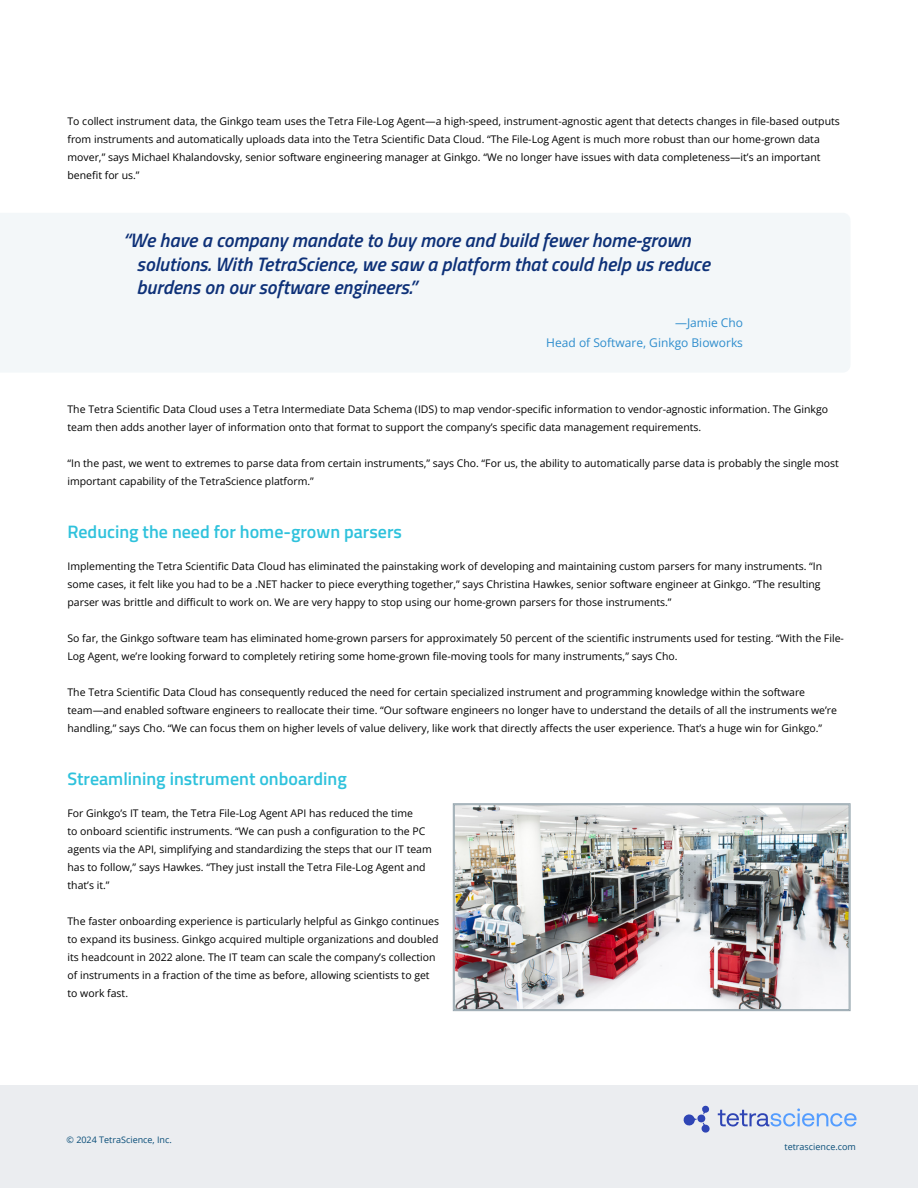
<style>
.page{position:relative;width:918px;height:1188px;background:#fff}
.page>*{position:absolute;margin:0;border:0;box-sizing:border-box;transform-origin:0 0}
.t1{font:italic 600 19.5px/23.4px "Titillium Web";color:#0e3178}
.t2{font:600 18px "Titillium Web";color:#2fc2dc}
.t3{font:12px/19.5px "Open Sans";color:#2e8dcd;text-align:right}
.t4{font:10.5px/18px "Open Sans";color:#000}
.t5{font:9px "Open Sans";color:#0e3178}
.t6{font:9px "Open Sans";color:#084d78}
</style>
<div class="page">
<div style="left:0;top:213px;width:850px;height:159px;background:#f3f7f9"></div>
<img style="left:453px;top:803px;width:398px;height:208px">
<div style="left:454px;top:805px;width:395px;height:205px;border:1px solid #96a6ae"></div>
<div style="left:0;top:1085px;width:918px;height:103px;background:#ebedf0"></div>
<svg style="left:718px;top:1108px;width:139px;height:19px"></svg>
<svg style="left:683px;top:1105px;width:27px;height:28px"></svg>
<p class="t4" style="left:68px;top:112px;width:774px">To collect instrument data, the Ginkgo team uses the Tetra File-Log Agent—a high-speed, instrument-agnostic agent that detects changes in file-based outputs from instruments and automatically uploads data into the Tetra Scientific Data Cloud. “The File-Log Agent is much more robust than our home-grown data mover,” says Michael Khalandovsky, senior software engineering manager at Ginkgo. “We no longer have issues with data completeness—it’s an important benefit for us.”</p>
<p class="t1" style="left:137px;top:228px;width:575px;text-indent:-13px">“We have a company mandate to buy more and build fewer home-grown solutions. With TetraScience, we saw a platform that could help us reduce burdens on our software engineers.”</p>
<p class="t3" style="left:546px;top:313px;width:198px">—Jamie Cho<br>Head of Software, Ginkgo Bioworks</p>
<p class="t4" style="left:68px;top:400px;width:762px">The Tetra Scientific Data Cloud uses a Tetra Intermediate Data Schema (IDS) to map vendor-specific information to vendor-agnostic information. The Ginkgo team then adds another layer of information onto that format to support the company’s specific data management requirements.</p>
<p class="t4" style="left:68px;top:454px;width:773px">“In the past, we went to extremes to parse data from certain instruments,” says Cho. “For us, the ability to automatically parse data is probably the single most important capability of the TetraScience platform.”</p>
<p class="t2" style="left:68px;top:519px;width:336px">Reducing the need for home-grown parsers</p>
<p class="t4" style="left:68px;top:557px;width:756px">Implementing the Tetra Scientific Data Cloud has eliminated the painstaking work of developing and maintaining custom parsers for many instruments. “In some cases, it felt like you had to be a .NET hacker to piece everything together,” says Christina Hawkes, senior software engineer at Ginkgo. “The resulting parser was brittle and difficult to work on. We are very happy to stop using our home-grown parsers for those instruments.”</p>
<p class="t4" style="left:68px;top:629px;width:778px">So far, the Ginkgo software team has eliminated home-grown parsers for approximately 50 percent of the scientific instruments used for testing. “With the File-<br>Log Agent, we’re looking forward to completely retiring some home-grown file-moving tools for many instruments,” says Cho.</p>
<p class="t4" style="left:68px;top:683px;width:771px">The Tetra Scientific Data Cloud has consequently reduced the need for certain specialized instrument and programming knowledge within the software team—and enabled software engineers to reallocate their time. “Our software engineers no longer have to understand the details of all the instruments we’re handling,” says Cho. “We can focus them on higher levels of value delivery, like work that directly affects the user experience. That’s a huge win for Ginkgo.”</p>
<p class="t2" style="left:68px;top:765px;width:281px">Streamlining instrument onboarding</p>
<p class="t4" style="left:68px;top:803px;width:366px">For Ginkgo’s IT team, the Tetra File-Log Agent API has reduced the time<br>to onboard scientific instruments. “We can push a configuration to the PC agents via the API, simplifying and standardizing the steps that our IT team has to follow,” says Hawkes. “They just install the Tetra File-Log Agent and that’s it.”</p>
<p class="t4" style="left:68px;top:911px;width:373px">The faster onboarding experience is particularly helpful as Ginkgo continues to expand its business. Ginkgo acquired multiple organizations and doubled its headcount in 2022 alone. The IT team can scale the company’s collection of instruments in a fraction of the time as before, allowing scientists to get to work fast.</p>
<p class="t6" style="left:67px;top:1133px;width:107px">© 2024 TetraScience, Inc.</p>
<p class="t5" style="left:68px;top:1135px;width:107px">© 2023 TetraScience, Inc.</p>
<p class="t6" style="left:785px;top:1140px;width:73px">tetrascience.com</p>
<p class="t5" style="left:779px;top:1141px;width:73px">tetrascience.com</p>
</div>
